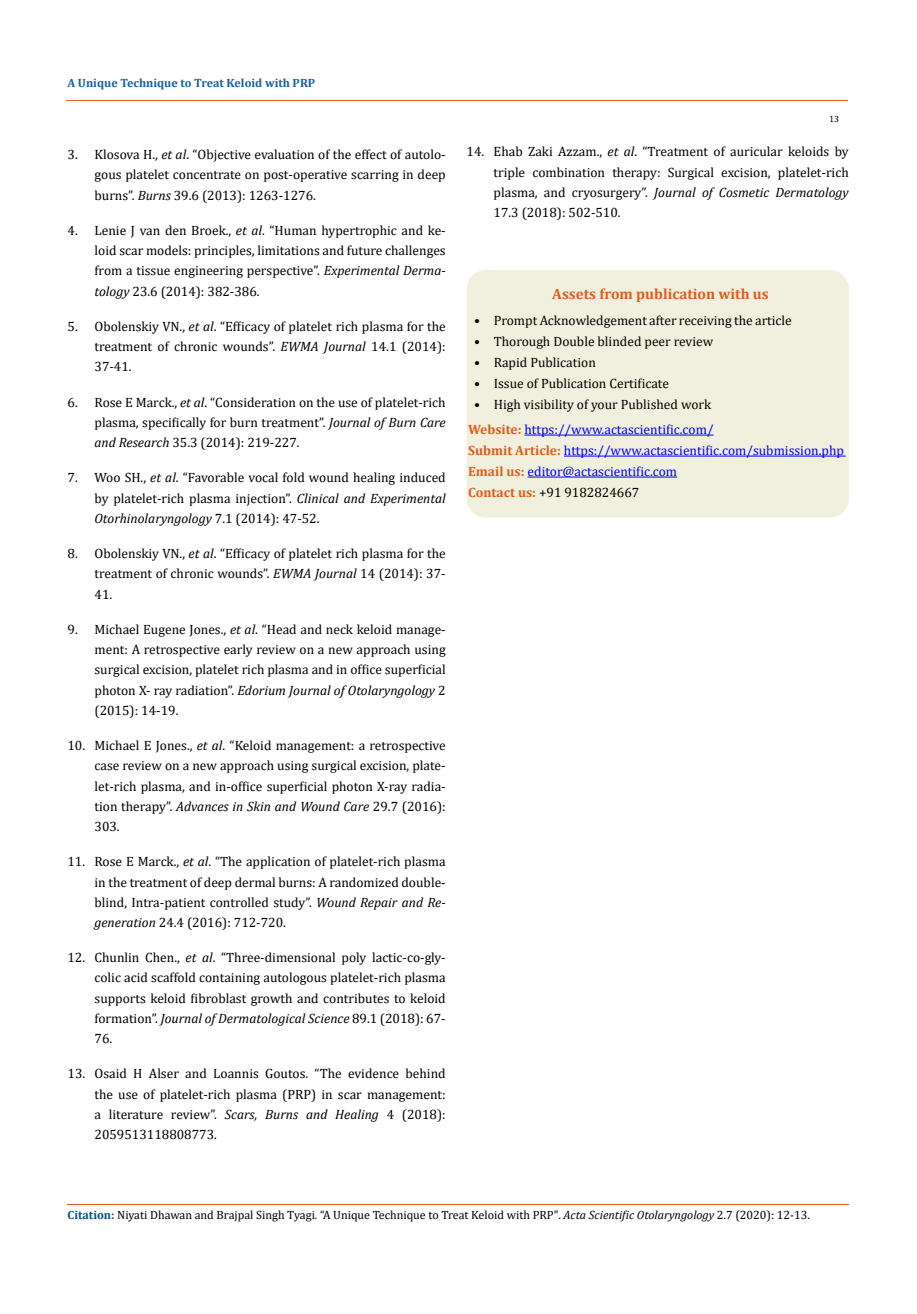
<style>
.page{position:relative;width:917px;height:1314px;background:#fff}
.page>*{position:absolute;margin:0;border:0;box-sizing:border-box;transform-origin:0 0}
.t1{font:700 15px "Cambria";color:#e05d1a}
.t2{font:13.5px/20.2px "Cambria";color:#000;text-align:justify}
.t3{font:13.5px/21px "Cambria";color:#00f}
.t4{font:12px "Cambria";color:#000}
.t5{font:700 12px "Cambria";color:#1560a6}
.t6{font:9px "Cambria";color:#000}
.s1{font-style:italic}
.s2{font-weight:700;color:#e05d1a}
.s3{color:#000}
.s4{font-weight:700;color:#035089}
</style>
<div class="page">
<hr style="left:66px;top:100px;width:781px;height:1px;background:#e05d1a">
<div style="left:467px;top:271px;width:381px;height:246px;background:#f1f0de;border-radius:18px"></div>
<div style="left:466px;top:270px;width:382px;height:248px;border:2px solid #f1f0de;border-radius:18px"></div>
<hr style="left:524px;top:435px;width:189px;height:1px;background:#00f">
<hr style="left:564px;top:456px;width:281px;height:1px;background:#00f">
<hr style="left:527px;top:477px;width:150px;height:1px;background:#00f">
<hr style="left:67px;top:1204px;width:781px;height:1px;background:#e05d1a">
<p class="t5" style="left:67px;top:75px;width:249px">A Unique Technique to Treat Keloid with PRP</p>
<p class="t2" style="left:94px;top:144px;width:353px;text-indent:-27px">3. Klosova H., <span class="s1">et al</span>. “Objective evaluation of the effect of autolo&shy;gous platelet concentrate on post-operative scarring in deep burns”. <span class="s1">Burns</span> 39.6 (2013): 1263-1276.</p>
<p class="t2" style="left:94px;top:220px;width:353px;text-indent:-27px">4. Lenie J van den Broek., <span class="s1">et al</span>. “Human hypertrophic and ke&shy;loid scar models: principles, limitations and future challenges from a tissue engineering perspective”. <span class="s1">Experimental Derma&shy;tology</span> 23.6 (2014): 382-386.</p>
<p class="t2" style="left:94px;top:316px;width:353px;text-indent:-27px">5. Obolenskiy VN., <span class="s1">et al</span>. “Efficacy of platelet rich plasma for the treatment of chronic wounds”. <span class="s1">EWMA Journal</span> 14.1 (2014):<br>37-41.</p>
<p class="t2" style="left:94px;top:392px;width:353px;text-indent:-27px">6. Rose E Marck., <span class="s1">et al</span>. “Consideration on the use of platelet-rich plasma, specifically for burn treatment”. <span class="s1">Journal of Burn Care and Research</span> 35.3 (2014): 219-227.</p>
<p class="t2" style="left:94px;top:467px;width:353px;text-indent:-27px">7. Woo SH., <span class="s1">et al</span>. “Favorable vocal fold wound healing induced by platelet-rich plasma injection”. <span class="s1">Clinical and Experimental Otorhinolaryngology</span> 7.1 (2014): 47-52.</p>
<p class="t2" style="left:94px;top:543px;width:353px;text-indent:-27px">8. Obolenskiy VN., <span class="s1">et al</span>. “Efficacy of platelet rich plasma for the treatment of chronic wounds”. <span class="s1">EWMA Journal</span> 14 (2014): 37- 41.</p>
<p class="t2" style="left:94px;top:619px;width:353px;text-indent:-27px">9. Michael Eugene Jones., <span class="s1">et al</span>. “Head and neck keloid manage&shy;ment: A retrospective early review on a new approach using surgical excision, platelet rich plasma and in office superficial photon X- ray radiation”. <span class="s1">Edorium Journal of Otolaryngology</span> 2 (2015): 14-19.</p>
<p class="t2" style="left:94px;top:735px;width:353px;text-indent:-27px">10. Michael E Jones., <span class="s1">et al</span>. “Keloid management: a retrospective case review on a new approach using surgical excision, plate&shy;let-rich plasma, and in-office superficial photon X-ray radia&shy;tion therapy”. <span class="s1">Advances in Skin and Wound Care</span> 29.7 (2016):<br>303.</p>
<p class="t2" style="left:94px;top:851px;width:353px;text-indent:-27px">11. Rose E Marck., <span class="s1">et al</span>. “The application of platelet-rich plasma in the treatment of deep dermal burns: A randomized double&shy;blind, Intra-patient controlled study”. <span class="s1">Wound Repair and Re&shy;generation</span> 24.4 (2016): 712-720.</p>
<p class="t2" style="left:94px;top:947px;width:353px;text-indent:-27px">12. Chunlin Chen., <span class="s1">et al</span>. “Three-dimensional poly lactic-co-gly&shy;colic acid scaffold containing autologous platelet-rich plasma supports keloid fibroblast growth and contributes to keloid formation”. <span class="s1">Journal of Dermatological Science</span> 89.1 (2018): 67- 76.</p>
<p class="t2" style="left:94px;top:1064px;width:353px;text-indent:-27px">13. Osaid H Alser and Loannis Goutos. “The evidence behind the use of platelet-rich plasma (PRP) in scar management: a literature review”. <span class="s1">Scars, Burns and Healing</span> 4 (2018):<br>2059513118808773.</p>
<p class="t6" style="left:829px;top:113px;width:11px">13</p>
<p class="t2" style="left:493px;top:142px;width:357px;text-indent:-27px">14. Ehab Zaki Azzam., <span class="s1">et al</span>. “Treatment of auricular keloids by triple combination therapy: Surgical excision, platelet‐rich plasma, and cryosurgery”. <span class="s1">Journal of Cosmetic Dermatology </span>17.3 (2018): 502-510.</p>
<p class="t1" style="left:552px;top:283px;width:218px">Assets from publication with us</p>
<p class="t2" style="left:474px;top:310px;width:319px">• Prompt Acknowledgement after receiving the article</p>
<p class="t2" style="left:474px;top:331px;width:240px">• Thorough Double blinded peer review</p>
<p class="t2" style="left:474px;top:352px;width:123px">• Rapid Publication</p>
<p class="t2" style="left:474px;top:373px;width:196px">• Issue of Publication Certificate</p>
<p class="t2" style="left:474px;top:394px;width:238px">• High visibility of your Published work</p>
<p class="t3" style="left:468px;top:419px;width:377px"><span class="s2">Website:</span> https://www.actascientific.com/<br><span class="s2">Submit Article:</span> https://www.actascientific.com/submission.php <span class="s2">Email us:</span> editor@actascientific.com<br><span class="s2">Contact us:</span> <span class="s3">+91 9182824667</span></p>
<p class="t4" style="left:67px;top:1208px;width:744px"><span class="s4">Citation:</span> Niyati Dhawan and Brajpal Singh Tyagi<span class="s1">.</span> “A Unique Technique to Treat Keloid with PRP". <span class="s1">Acta Scientific Otolaryngology</span> 2.7 (2020): 12-13.</p>
</div>
